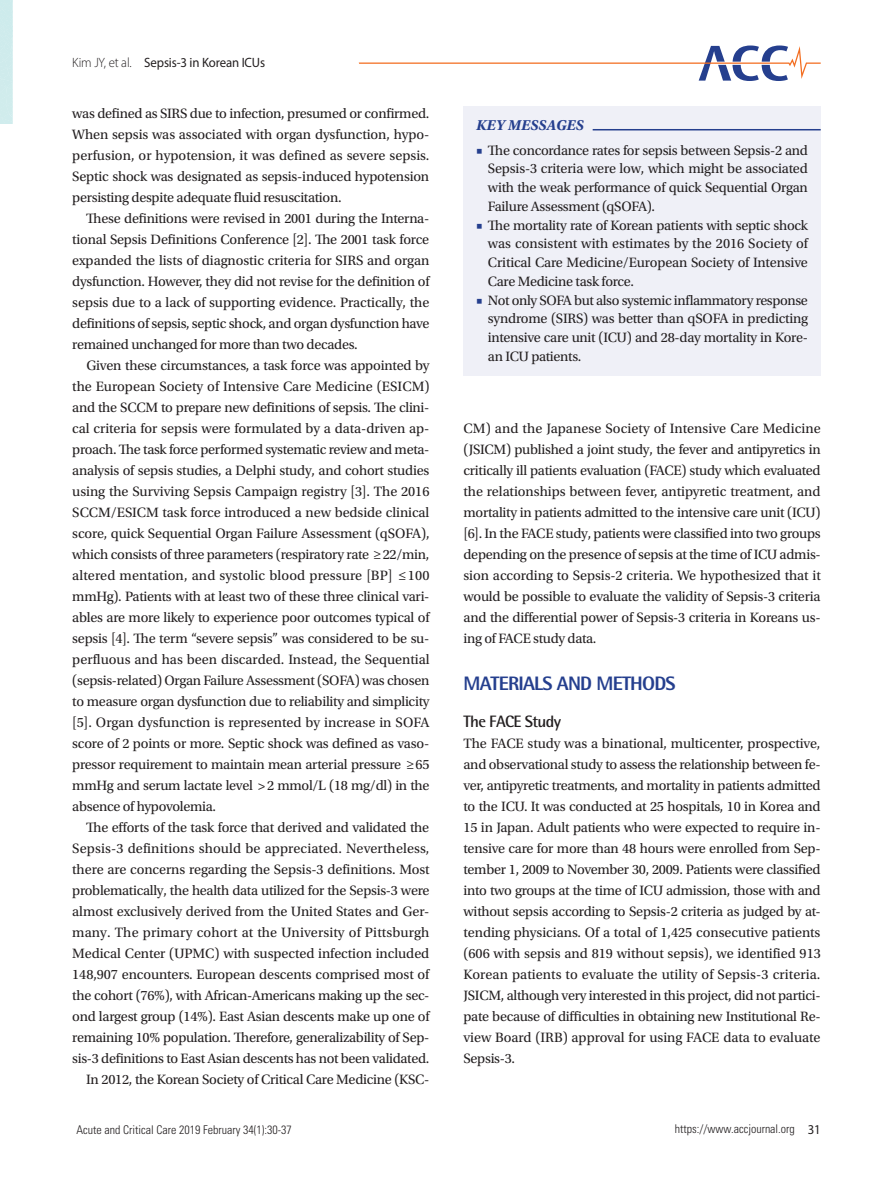
<style>
.page{position:relative;width:893px;height:1191px;background:#fff}
.page>*{position:absolute;margin:0;border:0;box-sizing:border-box;transform-origin:0 0}
.대제목{font:800 19.5px "Rotis Semi Sans Std";letter-spacing:-.04em;color:#253f8e}
.중제목{font:700 16.5px "Rotis Semi Sans Std";letter-spacing:-.04em;color:#231f20}
.본문{font:italic 700 15px "Utopia Std";letter-spacing:.005em;color:#253f8e}
.본문-2{font:14.25px/21px "Utopia Std";letter-spacing:-.02em;color:#231f20;text-align:justify}
.t1{font:13.5px "Myriad Pro";letter-spacing:-.01em;color:#231f20;scale:.95 1}
.doi{font:300 condensed 12px "Univers LT Std";color:#231f20}
.하시라_제목{font:300 condensed 12px "Univers LT Std";color:#231f20}
.s1{font-weight:300}
.s2{color:#253f8e}
.s3{font-family:"Myriad Pro";font-weight:400;font-stretch:normal;font-size:13.5px}
</style>
<div class="page">
<svg style="left:359px;top:45px;width:462px;height:36px"></svg>
<div style="left:0;top:0;width:13px;height:124px;background:#d0ecec"></div>
<div style="left:463px;top:106px;width:358px;height:270px;background:#eff0f7"></div>
<hr style="left:593px;top:129px;width:228px;height:1px;background:#253f8e">
<p class="t1" style="left:72px;top:54px;width:204px"><span class="s1">Kim JY, et al.</span> Sepsis-3 in Korean ICUs</p>
<p class="본문-2" style="left:72px;top:103px;width:359px">was defined as SIRS due to infection, presumed or confirmed.<br>When sepsis was associated with organ dysfunction, hypo&shy;perfusion, or hypotension, it was defined as severe sepsis.<br>Septic shock was designated as sepsis-induced hypotension persisting despite adequate fluid resuscitation.</p>
<p class="본문-2" style="left:72px;top:208px;width:359px;text-indent:14px">These definitions were revised in 2001 during the Interna&shy;tional Sepsis Definitions Conference [2]. The 2001 task force expanded the lists of diagnostic criteria for SIRS and organ dysfunction. However, they did not revise for the definition of sepsis due to a lack of supporting evidence. Practically, the definitions of sepsis, septic shock, and organ dysfunction have remained unchanged for more than two decades.</p>
<p class="본문-2" style="left:72px;top:355px;width:359px;text-indent:14px">Given these circumstances, a task force was appointed by the European Society of Intensive Care Medicine (ESICM) and the SCCM to prepare new definitions of sepsis. The clini&shy;cal criteria for sepsis were formulated by a data-driven ap&shy;proach. The task force performed systematic review and meta&shy;analysis of sepsis studies, a Delphi study, and cohort studies using the Surviving Sepsis Campaign registry [3]. The 2016<br>SCCM/ESICM task force introduced a new bedside clinical score, quick Sequential Organ Failure Assessment (qSOFA), which consists of three parameters (respiratory rate ≥ 22/min, altered mentation, and systolic blood pressure [BP] ≤100 mmHg). Patients with at least two of these three clinical vari&shy;ables are more likely to experience poor outcomes typical of sepsis [4]. The term “severe sepsis” was considered to be su&shy;perfluous and has been discarded. Instead, the Sequential (sepsis-related) Organ Failure Assessment (SOFA) was chosen to measure organ dysfunction due to reliability and simplicity [5]. Organ dysfunction is represented by increase in SOFA score of 2 points or more. Septic shock was defined as vaso&shy;pressor requirement to maintain mean arterial pressure ≥ 65 mmHg and serum lactate level &gt; 2 mmol/L (18 mg/dl) in the absence of hypovolemia.</p>
<p class="본문-2" style="left:72px;top:817px;width:359px;text-indent:14px">The efforts of the task force that derived and validated the Sepsis-3 definitions should be appreciated. Nevertheless, there are concerns regarding the Sepsis-3 definitions. Most problematically, the health data utilized for the Sepsis-3 were almost exclusively derived from the United States and Ger&shy;many. The primary cohort at the University of Pittsburgh Medical Center (UPMC) with suspected infection included 148,907 encounters. European descents comprised most of the cohort (76%), with African-Americans making up the sec&shy;ond largest group (14%). East Asian descents make up one of remaining 10% population. Therefore, generalizability of Sep&shy;sis-3 definitions to East Asian descents has not been validated.</p>
<p class="본문-2" style="left:86px;top:1069px;width:345px">In 2012, the Korean Society of Critical Care Medicine (KSC-</p>
<p class="본문" style="left:476px;top:116px;width:109px">KEY MESSAGES</p>
<p class="본문-2" style="left:488px;top:141px;width:322px;line-height:18.8px;text-indent:-12px"><span class="s2">■</span> The concordance rates for sepsis between Sepsis-2 and Sepsis-3 criteria were low, which might be associated with the weak performance of quick Sequential Organ Failure Assessment (qSOFA).</p>
<p class="본문-2" style="left:488px;top:216px;width:322px;line-height:18.8px;text-indent:-12px"><span class="s2">■</span> The mortality rate of Korean patients with septic shock was consistent with estimates by the 2016 Society of Critical Care Medicine/European Society of Intensive Care Medicine task force.</p>
<p class="본문-2" style="left:488px;top:291px;width:322px;line-height:18.8px;text-indent:-12px"><span class="s2">■</span> Not only SOFA but also systemic inflammatory response syndrome (SIRS) was better than qSOFA in predicting intensive care unit (ICU) and 28-day mortality in Kore&shy;an ICU patients.</p>
<p class="본문-2" style="left:463px;top:418px;width:359px">CM) and the Japanese Society of Intensive Care Medicine (JSICM) published a joint study, the fever and antipyretics in critically ill patients evaluation (FACE) study which evaluated the relationships between fever, antipyretic treatment, and mortality in patients admitted to the intensive care unit (ICU) [6]. In the FACE study, patients were classified into two groups depending on the presence of sepsis at the time of ICU admis&shy;sion according to Sepsis-2 criteria. We hypothesized that it would be possible to evaluate the validity of Sepsis-3 criteria and the differential power of Sepsis-3 criteria in Koreans us&shy;ing of FACE study data.</p>
<p class="대제목" style="left:463px;top:671px;width:214px">MATERIALS AND METHODS</p>
<p class="중제목" style="left:463px;top:711px;width:99px">The FACE Study</p>
<p class="본문-2" style="left:463px;top:733px;width:359px">The FACE study was a binational, multicenter, prospective, and observational study to assess the relationship between fe&shy;ver, antipyretic treatments, and mortality in patients admitted to the ICU. It was conducted at 25 hospitals, 10 in Korea and 15 in Japan. Adult patients who were expected to require in&shy;tensive care for more than 48 hours were enrolled from Sep&shy;tember 1, 2009 to November 30, 2009. Patients were classified into two groups at the time of ICU admission, those with and without sepsis according to Sepsis-2 criteria as judged by at&shy;tending physicians. Of a total of 1,425 consecutive patients (606 with sepsis and 819 without sepsis), we identified 913<br>Korean patients to evaluate the utility of Sepsis-3 criteria.<br>JSICM, although very interested in this project, did not partici&shy;pate because of difficulties in obtaining new Institutional Re&shy;view Board (IRB) approval for using FACE data to evaluate Sepsis-3.</p>
<p class="doi" style="left:77px;top:1122px;width:217px">Acute and Critical Care 2019 February 34(1):30-37</p>
<p class="하시라_제목" style="left:675px;top:1121px;width:147px">https://www.accjournal.org <span class="s3">31</span></p>
</div>
